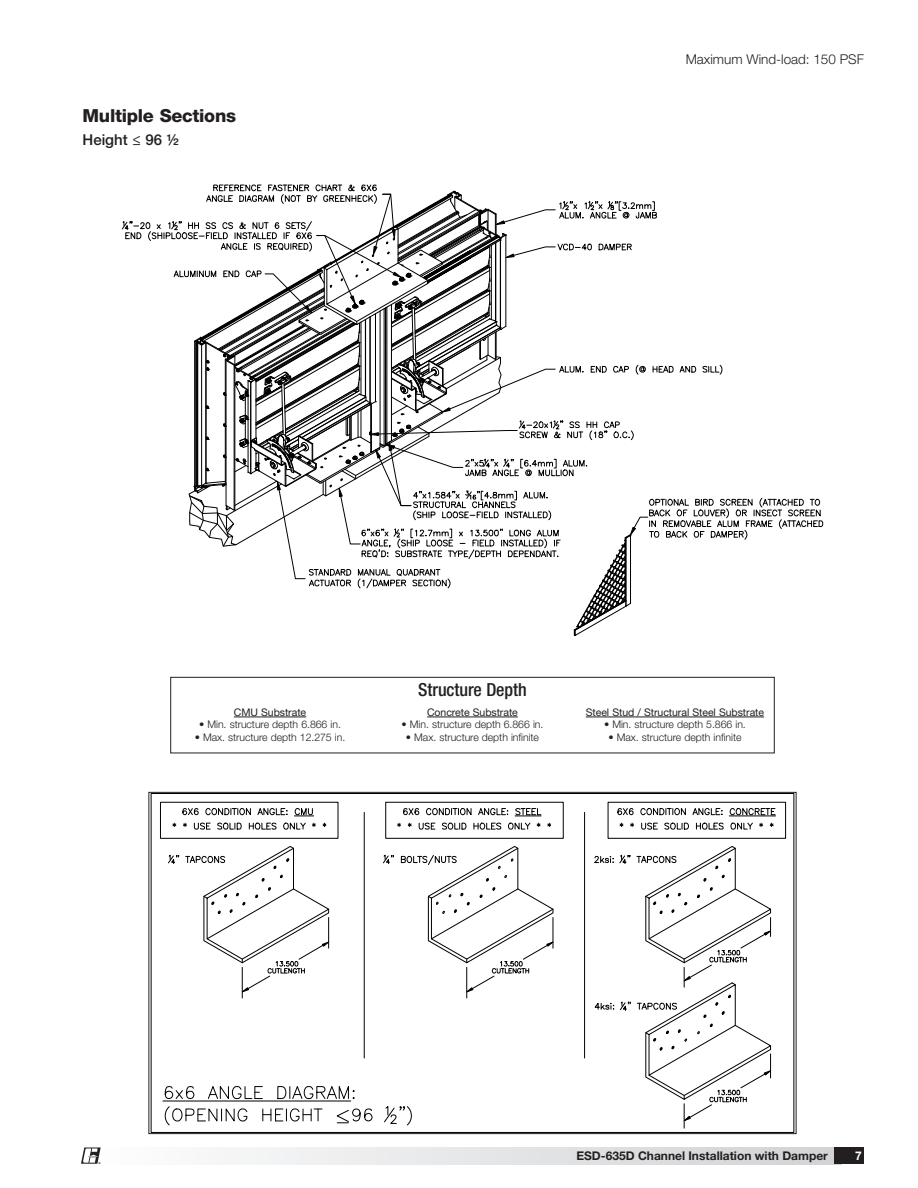
<style>
.page{position:relative;width:918px;height:1188px;background:#fff}
.page>*{position:absolute;margin:0;border:0;box-sizing:border-box;transform-origin:0 0}
.HEAD{font:800 18px "Helvetica Neue LT Std";letter-spacing:-.015em;color:#231f20}
.BODY_COPY{font:500 condensed 18px "Helvetica Neue LT Std";letter-spacing:-.005em;color:#231f20}
.HEAD-2{font:500 15px "Helvetica Neue LT Std";color:#231f20}
.t1{font:300 13.5px "Helvetica Neue LT Std";color:#231f20}
.t2{font:700 12px "Helvetica Neue LT Std";color:#231f20}
.t3{font:700 12px "Helvetica Neue LT Std";color:#fff}
.BODY_COPY-2{font:300 10.5px "Helvetica Neue LT Std";letter-spacing:-.005em;color:#231f20}
.BODY_COPY-3{font:10.5px "Helvetica Neue LT Std";letter-spacing:-.005em;color:#231f20}
.t4{font:700 2.7px "Helvetica Neue LT Std";color:#231f20}
</style>
<div class="page">
<div style="left:81px;top:1148px;width:760px;height:16px;background:linear-gradient(to right,#fefefe,#d1d2d4)"></div>
<div style="left:834px;top:1148px;width:30px;height:16px;background:#231f20"></div>
<svg style="left:81px;top:1148px;width:20px;height:16px"></svg>
<svg style="left:121px;top:184px;width:702px;height:453px"></svg>
<svg style="left:384px;top:1106px;width:28px;height:20px"></svg>
<hr style="left:163px;top:1101px;width:188px;height:1px;background:#000">
<svg style="left:164px;top:1086px;width:209px;height:40px"></svg>
<div style="left:160px;top:802px;width:178px;height:37px;border:1px solid #000"></div>
<svg style="left:172px;top:808px;width:144px;height:22px"></svg>
<svg style="left:322px;top:823px;width:5px;height:4px"></svg>
<div style="left:385px;top:802px;width:179px;height:37px;border:1px solid #000"></div>
<svg style="left:397px;top:808px;width:144px;height:22px"></svg>
<svg style="left:547px;top:823px;width:5px;height:4px"></svg>
<svg style="left:617px;top:808px;width:17px;height:8px"></svg>
<hr style="left:729px;top:816px;width:47px;height:1px;background:#000">
<div style="left:608px;top:802px;width:178px;height:37px;border:1px solid #000"></div>
<svg style="left:619px;top:823px;width:5px;height:4px"></svg>
<svg style="left:630px;top:823px;width:4px;height:4px"></svg>
<svg style="left:640px;top:808px;width:84px;height:22px"></svg>
<svg style="left:730px;top:808px;width:46px;height:22px"></svg>
<hr style="left:364px;top:812px;width:1px;height:246px;background:#000">
<hr style="left:584px;top:812px;width:1px;height:246px;background:#000">
<svg style="left:168px;top:854px;width:12px;height:10px"></svg>
<svg style="left:383px;top:854px;width:11px;height:10px"></svg>
<svg style="left:594px;top:854px;width:37px;height:10px"></svg>
<svg style="left:594px;top:1001px;width:37px;height:10px"></svg>
<hr style="left:242px;top:967px;width:1px;height:31px;background:#000">
<svg style="left:186px;top:846px;width:144px;height:148px"></svg>
<hr style="left:466px;top:967px;width:1px;height:31px;background:#000">
<svg style="left:401px;top:846px;width:153px;height:148px"></svg>
<svg style="left:637px;top:846px;width:135px;height:282px"></svg>
<hr style="left:234px;top:717px;width:72px;height:1px;background:#231f20">
<hr style="left:427px;top:717px;width:91px;height:1px;background:#231f20">
<hr style="left:586px;top:717px;width:178px;height:1px;background:#231f20">
<div style="left:170px;top:677px;width:605px;height:76px;border:1px solid #231f20"></div>
<p class="HEAD" style="left:83px;top:105px;width:155px">Multiple Sections</p>
<p class="HEAD-2" style="left:83px;top:131px;width:98px">Height ≤ 96 ½</p>
<p class="t1" style="left:686px;top:51px;width:180px">Maximum Wind-load: 150 PSF</p>
<p class="BODY_COPY-3" style="left:234px;top:706px;width:74px">CMU Substrate</p>
<p class="BODY_COPY-2" style="left:199px;top:718px;width:143px">• Min. structure depth 6.866 in.</p>
<p class="BODY_COPY-2" style="left:195px;top:731px;width:152px">• Max. structure depth 12.275 in.</p>
<p class="BODY_COPY" style="left:418px;top:679px;width:110px">Structure Depth</p>
<p class="BODY_COPY-3" style="left:427px;top:706px;width:92px">Concrete Substrate</p>
<p class="BODY_COPY-2" style="left:402px;top:718px;width:143px">• Min. structure depth 6.866 in.</p>
<p class="BODY_COPY-2" style="left:406px;top:731px;width:135px">• Max. structure depth infinite</p>
<p class="BODY_COPY-3" style="left:586px;top:706px;width:180px">Steel Stud / Structural Steel Substrate</p>
<p class="BODY_COPY-2" style="left:604px;top:718px;width:143px">• Min. structure depth 5.866 in.</p>
<p class="BODY_COPY-2" style="left:608px;top:731px;width:135px">• Max. structure depth infinite</p>
<p class="t4" style="left:98px;top:1161px;width:4px">®</p>
<p class="t2" style="left:576px;top:1148px;width:253px">ESD-635D Channel Installation with Damper</p>
<p class="t3" style="left:855px;top:1148px;width:8px">7</p>
</div>
